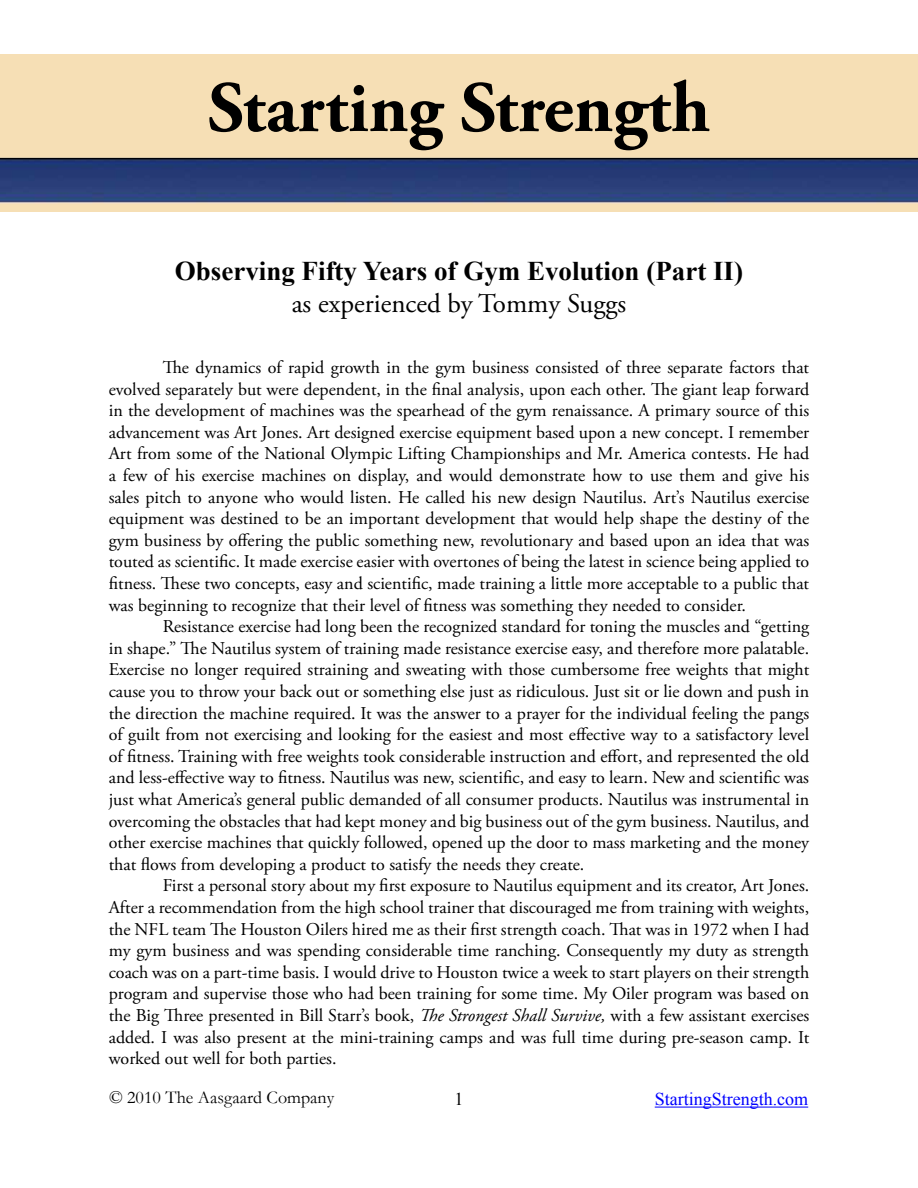
<style>
.page{position:relative;width:918px;height:1188px;background:#fff}
.page>*{position:absolute;margin:0;border:0;box-sizing:border-box;transform-origin:0 0}
.t1{font:700 72px "Adobe Garamond Pro";color:#000}
.t2{font:700 27px "Times New Roman";color:#000}
.t3{font:27px "Adobe Garamond Pro";color:#000}
.t4{font:18px/21.6px "Adobe Garamond Pro";color:#000;text-align:justify}
.t5{font:18px "Garamond";color:#000}
.t6{font:18px "Times New Roman";color:#00f}
.t7{font:18px "Times New Roman";color:#000}
.s1{font-style:italic}
</style>
<div class="page">
<img style="left:1px;top:54px;width:916px;height:158px">
<hr style="left:655px;top:1107px;width:153px;height:1px;background:#00f">
<h1 class="t1" style="left:208px;top:66px;width:504px">Starting Strength</h1>
<h2 class="t2" style="left:175px;top:252px;width:570px">Observing Fifty Years of Gym Evolution (Part II)</h2>
<h2 class="t3" style="left:292px;top:287px;width:336px">as experienced by Tommy Suggs</h2>
<p class="t4" style="left:109px;top:357px;width:702px;text-indent:54px">The dynamics of rapid growth in the gym business consisted of three separate factors that evolved separately but were dependent, in the final analysis, upon each other. The giant leap forward in the development of machines was the spearhead of the gym renaissance. A primary source of this advancement was Art Jones. Art designed exercise equipment based upon a new concept. I remember Art from some of the National Olympic Lifting Championships and Mr. America contests. He had a few of his exercise machines on display, and would demonstrate how to use them and give his sales pitch to anyone who would listen. He called his new design Nautilus. Art’s Nautilus exercise equipment was destined to be an important development that would help shape the destiny of the gym business by offering the public something new, revolutionary and based upon an idea that was touted as scientific. It made exercise easier with overtones of being the latest in science being applied to fitness. These two concepts, easy and scientific, made training a little more acceptable to a public that was beginning to recognize that their level of fitness was something they needed to consider.</p>
<p class="t4" style="left:109px;top:616px;width:702px;text-indent:54px">Resistance exercise had long been the recognized standard for toning the muscles and “getting in shape.” The Nautilus system of training made resistance exercise easy, and therefore more palatable.<br>Exercise no longer required straining and sweating with those cumbersome free weights that might cause you to throw your back out or something else just as ridiculous. Just sit or lie down and push in the direction the machine required. It was the answer to a prayer for the individual feeling the pangs of guilt from not exercising and looking for the easiest and most effective way to a satisfactory level of fitness. Training with free weights took considerable instruction and effort, and represented the old and less-effective way to fitness. Nautilus was new, scientific, and easy to learn. New and scientific was just what America’s general public demanded of all consumer products. Nautilus was instrumental in overcoming the obstacles that had kept money and big business out of the gym business. Nautilus, and other exercise machines that quickly followed, opened up the door to mass marketing and the money that flows from developing a product to satisfy the needs they create.</p>
<p class="t4" style="left:109px;top:876px;width:702px;text-indent:54px">First a personal story about my first exposure to Nautilus equipment and its creator, Art Jones.<br>After a recommendation from the high school trainer that discouraged me from training with weights, the NFL team The Houston Oilers hired me as their first strength coach. That was in 1972 when I had my gym business and was spending considerable time ranching. Consequently my duty as strength coach was on a part-time basis. I would drive to Houston twice a week to start players on their strength program and supervise those who had been training for some time. My Oiler program was based on the Big Three presented in Bill Starr’s book, <span class="s1">The Strongest Shall Survive,</span> with a few assistant exercises added. I was also present at the mini-training camps and was full time during pre-season camp. It worked out well for both parties.</p>
<p class="t5" style="left:109px;top:1085px;width:227px">© 2010 The Aasgaard Company</p>
<p class="t6" style="left:655px;top:1087px;width:155px">StartingStrength.com</p>
<p class="t7" style="left:454px;top:1087px;width:10px">1</p>
</div>
